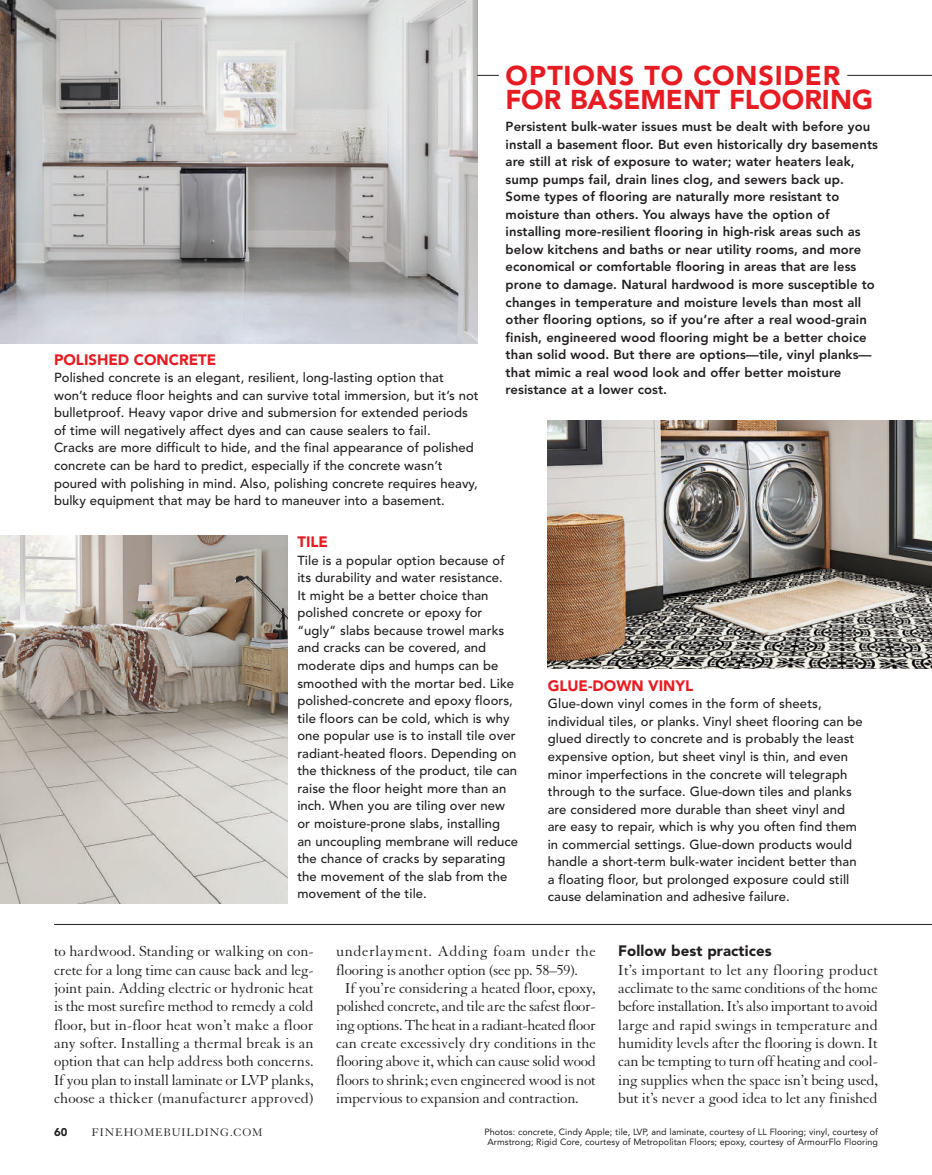
<style>
.page{position:relative;width:932px;height:1175px;background:#fff}
.page>*{position:absolute;margin:0;border:0;box-sizing:border-box;transform-origin:0 0}
.t1{font:900 27px/24px "Avenir LT Std";letter-spacing:.005em;color:#e71b22}
.t2{font:15.75px/18.3px "Granjon LT Std";letter-spacing:-.015em;color:#231f20;text-align:justify}
.t3{font:15.75px "Granjon LT Std";letter-spacing:.03em;color:#231f20}
.t4{font:900 15px "Avenir LT Std";color:#e71b22}
.t5{font:900 15px "Avenir LT Std";letter-spacing:.005em;color:#231f20}
.t6{font:500 13.05px/17.5px "Avenir LT Std";letter-spacing:.005em;color:#231f20}
.t7{font:800 13.05px/17.5px "Avenir LT Std";letter-spacing:.005em;color:#231f20}
.t8{font:12px "Granjon LT Std";letter-spacing:.07em;color:#231f20}
.t9{font:900 11.25px "Avenir LT Std";color:#231f20}
.t10{font:9px/10.8px "Avenir LT Std";letter-spacing:.005em;color:#231f20;text-align:center}
</style>
<div class="page">
<img style="left:0;top:0;width:477px;height:343px">
<img style="left:548px;top:421px;width:384px;height:248px">
<img style="left:0;top:536px;width:287px;height:367px">
<hr style="left:54px;top:924px;width:878px;height:1px;background:#231f20">
<svg style="left:477px;top:75px;width:22px;height:1px"></svg>
<hr style="left:847px;top:75px;width:85px;height:1px;background:#231f20">
<p class="t4" style="left:54px;top:350px;width:164px">POLISHED CONCRETE</p>
<p class="t6" style="left:54px;top:369px;width:426px">Polished concrete is an elegant, resilient, long-lasting option that won’t reduce floor heights and can survive total immersion, but it’s not bulletproof. Heavy vapor drive and submersion for extended periods of time will negatively affect dyes and can cause sealers to fail.<br>Cracks are more difficult to hide, and the final appearance of polished concrete can be hard to predict, especially if the concrete wasn’t poured with polishing in mind. Also, polishing concrete requires heavy, bulky equipment that may be hard to maneuver into a basement.</p>
<h1 class="t1" style="left:505px;top:63px;width:369px">OPTIONS TO CONSIDER<br>FOR BASEMENT FLOORING</h1>
<p class="t7" style="left:505px;top:118px;width:374px">Persistent bulk-water issues must be dealt with before you install a basement floor. But even historically dry basements are still at risk of exposure to water; water heaters leak, sump pumps fail, drain lines clog, and sewers back up.<br>Some types of flooring are naturally more resistant to moisture than others. You always have the option of installing more-resilient flooring in high-risk areas such as below kitchens and baths or near utility rooms, and more economical or comfortable flooring in areas that are less prone to damage. Natural hardwood is more susceptible to changes in temperature and moisture levels than most all other flooring options, so if you’re after a real wood-grain finish, engineered wood flooring might be a better choice than solid wood. But there are options—tile, vinyl planks— that mimic a real wood look and offer better moisture resistance at a lower cost.</p>
<p class="t4" style="left:297px;top:533px;width:32px">TILE</p>
<p class="t6" style="left:297px;top:551px;width:222px">Tile is a popular option because of its durability and water resistance.<br>It might be a better choice than polished concrete or epoxy for “ugly” slabs because trowel marks and cracks can be covered, and moderate dips and humps can be smoothed with the mortar bed. Like polished-concrete and epoxy floors, tile floors can be cold, which is why one popular use is to install tile over radiant-heated floors. Depending on the thickness of the product, tile can raise the floor height more than an inch. When you are tiling over new or moisture-prone slabs, installing<br>an uncoupling membrane will reduce the chance of cracks by separating the movement of the slab from the movement of the tile.</p>
<p class="t4" style="left:548px;top:676px;width:147px">GLUE-DOWN VINYL</p>
<p class="t6" style="left:548px;top:695px;width:316px">Glue-down vinyl comes in the form of sheets, individual tiles, or planks. Vinyl sheet flooring can be glued directly to concrete and is probably the least expensive option, but sheet vinyl is thin, and even minor imperfections in the concrete will telegraph through to the surface. Glue-down tiles and planks are considered more durable than sheet vinyl and are easy to repair, which is why you often find them in commercial settings. Glue-down products would handle a short-term bulk-water incident better than a floating floor, but prolonged exposure could still cause delamination and adhesive failure.</p>
<p class="t2" style="left:54px;top:942px;width:261px">to hardwood. Standing or walking on con&shy;crete for a long time can cause back and leg&shy;joint pain. Adding electric or hydronic heat is the most surefire method to remedy a cold floor, but in-floor heat won’t make a floor any softer. Installing a thermal break is an option that can help address both concerns.<br>If you plan to install laminate or LVP planks, choose a thicker (manufacturer approved)</p>
<p class="t3" style="left:336px;top:943px;width:261px">underlayment. Adding foam under the</p>
<p class="t2" style="left:336px;top:961px;width:243px">flooring is another option (see pp. 58–59).</p>
<p class="t2" style="left:345px;top:979px;width:252px">If you’re considering a heated floor, epoxy,</p>
<p class="t2" style="left:336px;top:997px;width:261px">polished concrete, and tile are the safest floor-</p>
<p class="t2" style="left:336px;top:1016px;width:261px">ing options. The heat in a radiant-heated floor</p>
<p class="t2" style="left:336px;top:1034px;width:261px">can create excessively dry conditions in the</p>
<p class="t2" style="left:336px;top:1052px;width:261px">flooring above it, which can cause solid wood</p>
<p class="t2" style="left:336px;top:1070px;width:261px">floors to shrink; even engineered wood is not</p>
<p class="t2" style="left:336px;top:1089px;width:244px">impervious to expansion and contraction.</p>
<p class="t5" style="left:618px;top:942px;width:155px">Follow best practices</p>
<p class="t2" style="left:618px;top:961px;width:261px">It’s important to let any flooring product acclimate to the same conditions of the home before installation. It’s also important to avoid large and rapid swings in temperature and humidity levels after the flooring is down. It can be tempting to turn off heating and cool&shy;ing supplies when the space isn’t being used, but it’s never a good idea to let any finished</p>
<p class="t9" style="left:54px;top:1125px;width:15px">60</p>
<p class="t8" style="left:92px;top:1126px;width:172px">FINEHOMEBUILDING.COM</p>
<p class="t10" style="left:484px;top:1126px;width:395px">Photos: concrete, Cindy Apple; tile, LVP, and laminate, courtesy of LL Flooring; vinyl, courtesy of<br>Armstrong; Rigid Core, courtesy of Metropolitan Floors; epoxy, courtesy of ArmourFlo Flooring</p>
</div>
